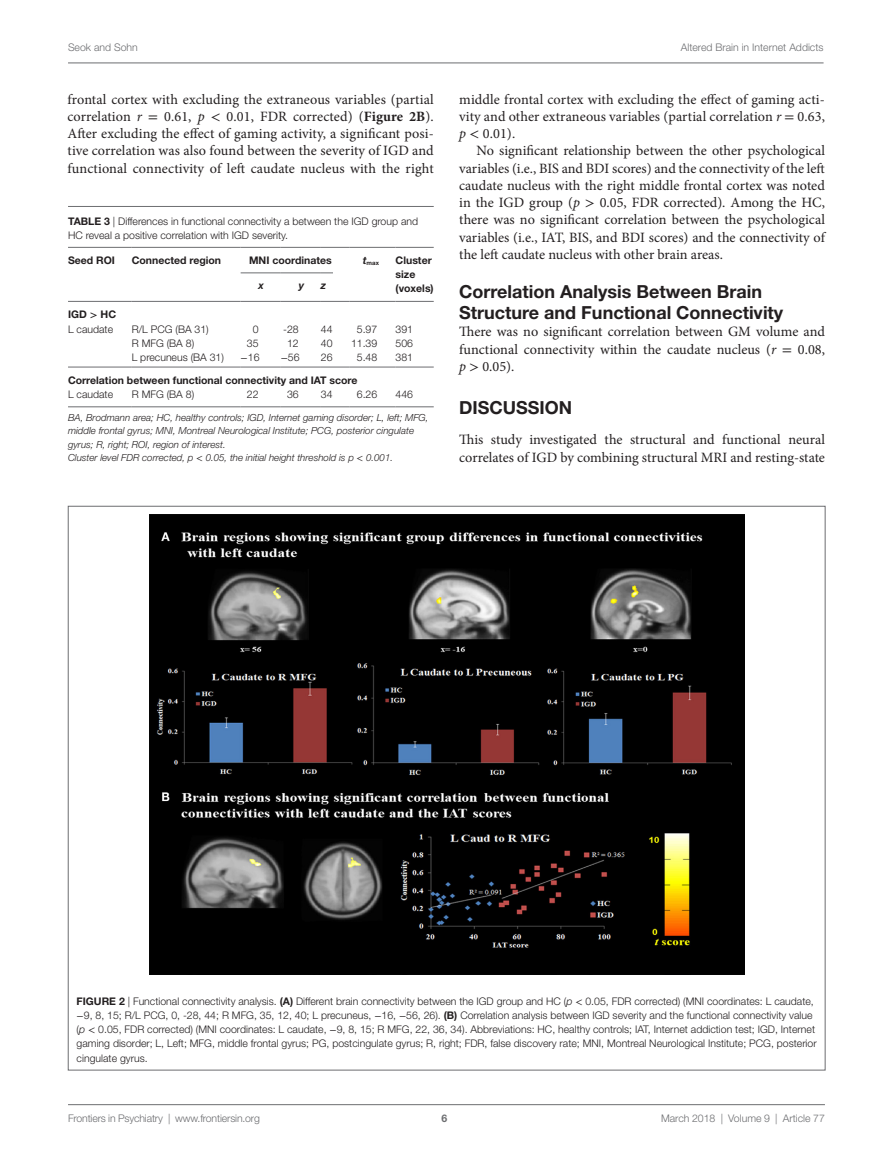
<style>
.page{position:relative;width:893px;height:1170px;background:#fff}
.page>*{position:absolute;margin:0;border:0;box-sizing:border-box;transform-origin:0 0}
.t1{font:700 18px/21px "Helvetica Neue LT Std";color:#231f20}
.t2{font:14.25px/17.2px "Minion Pro";color:#231f20;text-align:justify}
.t3{font:300 10.5px/14.2px "Helvetica Neue LT Std";color:#231f20}
.t4{font:300 10.5px "Helvetica Neue LT Std";color:#6c6d70}
.t5{font:700 10.5px/14.2px "Helvetica Neue LT Std";color:#231f20}
.t6{font:italic 700 10.5px "Helvetica Neue LT Std";color:#231f20}
.t7{font:700 10.5px "Helvetica Neue LT Std";color:#6c6d70}
.t8{font:italic 300 9.75px/13.5px "Helvetica Neue LT Std";color:#231f20}
.t9{font:700 6.15px "Helvetica Neue LT Std";color:#231f20}
.s1{font-style:italic}
.s2{font-family:"STIX General"}
.s3{font-weight:700}
.s4{font-family:"STIX General";font-weight:700}
.s5{font-family:"STIX General";font-weight:400}
.s6{font-family:"STIX General";font-weight:400;font-style:normal}
</style>
<div class="page">
<hr style="left:68px;top:206px;width:366px;height:1px;background:#6c6d70">
<hr style="left:68px;top:301px;width:64px;height:1px;background:#6c6d70">
<hr style="left:132px;top:301px;width:109px;height:1px;background:#6c6d70">
<hr style="left:349px;top:301px;width:47px;height:1px;background:#6c6d70">
<hr style="left:396px;top:301px;width:38px;height:1px;background:#6c6d70">
<hr style="left:68px;top:247px;width:64px;height:1px;background:#6c6d70">
<hr style="left:132px;top:247px;width:109px;height:1px;background:#6c6d70">
<hr style="left:241px;top:247px;width:40px;height:1px;background:#6c6d70">
<hr style="left:281px;top:247px;width:40px;height:1px;background:#6c6d70">
<svg style="left:321px;top:247px;width:28px;height:1px"></svg>
<hr style="left:349px;top:247px;width:47px;height:1px;background:#6c6d70">
<hr style="left:396px;top:247px;width:38px;height:1px;background:#6c6d70">
<hr style="left:241px;top:272px;width:40px;height:1px;background:#6c6d70">
<hr style="left:241px;top:301px;width:40px;height:1px;background:#6c6d70">
<hr style="left:281px;top:272px;width:40px;height:1px;background:#6c6d70">
<hr style="left:281px;top:301px;width:40px;height:1px;background:#6c6d70">
<svg style="left:321px;top:272px;width:12px;height:1px"></svg>
<svg style="left:321px;top:301px;width:28px;height:1px"></svg>
<hr style="left:68px;top:406px;width:64px;height:1px;background:#6c6d70">
<hr style="left:132px;top:406px;width:109px;height:1px;background:#6c6d70">
<hr style="left:241px;top:406px;width:40px;height:1px;background:#6c6d70">
<hr style="left:281px;top:406px;width:40px;height:1px;background:#6c6d70">
<svg style="left:321px;top:406px;width:28px;height:1px"></svg>
<hr style="left:349px;top:406px;width:47px;height:1px;background:#6c6d70">
<hr style="left:396px;top:406px;width:38px;height:1px;background:#6c6d70">
<hr style="left:68px;top:367px;width:64px;height:1px;background:#6c6d70">
<hr style="left:132px;top:367px;width:109px;height:1px;background:#6c6d70">
<hr style="left:241px;top:367px;width:40px;height:1px;background:#6c6d70">
<hr style="left:281px;top:367px;width:40px;height:1px;background:#6c6d70">
<svg style="left:321px;top:367px;width:28px;height:1px"></svg>
<hr style="left:349px;top:367px;width:47px;height:1px;background:#6c6d70">
<hr style="left:396px;top:367px;width:38px;height:1px;background:#6c6d70">
<hr style="left:68px;top:63px;width:756px;height:1px;background:#6c6d70">
<hr style="left:68px;top:1104px;width:757px;height:1px;background:#6c6d70">
<img style="left:149px;top:514px;width:595px;height:460px">
<p class="t4" style="left:68px;top:41px;width:71px">Seok and Sohn</p>
<p class="t4" style="left:681px;top:41px;width:144px">Altered Brain in Internet Addicts</p>
<p class="t2" style="left:68px;top:90px;width:368px">frontal cortex with excluding the extraneous variables (partial correlation <span class="s1">r</span> <span class="s2">=</span> 0.61, <span class="s1">p</span> <span class="s2">&lt;</span> 0.01, FDR corrected) (<span class="s3">Figure 2B</span>).<br>After excluding the effect of gaming activity, a significant posi&shy;tive correlation was also found between the severity of IGD and functional connectivity of left caudate nucleus with the right</p>
<p class="t2" style="left:459px;top:90px;width:367px">middle frontal cortex with excluding the effect of gaming acti&shy;vity and other extraneous variables (partial correlation <span class="s1">r</span> <span class="s2">=</span> 0.63, <span class="s1">p</span> <span class="s2">&lt;</span> 0.01).</p>
<p class="t2" style="left:459px;top:142px;width:367px;text-indent:17px">No significant relationship between the other psychological variables (i.e., BIS and BDI scores) and the connectivity of the left caudate nucleus with the right middle frontal cortex was noted in the IGD group (<span class="s1">p</span> <span class="s2">&gt;</span> 0.05, FDR corrected). Among the HC, there was no significant correlation between the psychological variables (i.e., IAT, BIS, and BDI scores) and the connectivity of the left caudate nucleus with other brain areas.</p>
<p class="t1" style="left:459px;top:280px;width:326px">Correlation Analysis Between Brain<br>Structure and Functional Connectivity</p>
<p class="t2" style="left:459px;top:323px;width:367px">There was no significant correlation between GM volume and functional connectivity within the caudate nucleus (<span class="s1">r</span> <span class="s2">=</span> 0.08, <span class="s1">p</span> <span class="s2">&gt;</span> 0.05).</p>
<p class="t1" style="left:459px;top:397px;width:112px">DISCUSSION</p>
<p class="t2" style="left:459px;top:431px;width:367px">This study investigated the structural and functional neural correlates of IGD by combining structural MRI and resting-state</p>
<p class="t3" style="left:68px;top:213px;width:352px"><span class="s3">Table 3</span> | Differences in functional connectivity a between the IGD group and<br>HC reveal a positive correlation with IGD severity.</p>
<p class="t5" style="left:68px;top:253px;width:47px">Seed ROI</p>
<p class="t5" style="left:132px;top:253px;width:91px">Connected region</p>
<p class="t5" style="left:249px;top:253px;width:84px">MNI coordinates</p>
<p class="t9" style="left:363px;top:259px;width:18px"><sup>t</sup>max</p>
<p class="t5" style="left:396px;top:253px;width:40px">Cluster size (voxels)</p>
<p class="t6" style="left:259px;top:279px;width:7px">x</p>
<p class="t6" style="left:299px;top:279px;width:7px">y</p>
<p class="t6" style="left:321px;top:279px;width:7px">z</p>
<p class="t3" style="left:68px;top:307px;width:47px"><span class="s3">IGD</span> <span class="s4">&gt;</span><span class="s3">HC<br></span>L caudate</p>
<p class="t3" style="left:132px;top:321px;width:79px">R/L PCG (BA 31)</p>
<p class="t3" style="left:253px;top:321px;width:7px">0</p>
<p class="t3" style="left:283px;top:321px;width:17px">-28</p>
<p class="t3" style="left:321px;top:321px;width:13px">44</p>
<p class="t3" style="left:357px;top:321px;width:22px">5.97</p>
<p class="t3" style="left:396px;top:321px;width:19px">391</p>
<p class="t3" style="left:132px;top:335px;width:64px">R MFG (BA 8)</p>
<p class="t3" style="left:247px;top:335px;width:13px">35</p>
<p class="t3" style="left:287px;top:335px;width:13px">12</p>
<p class="t3" style="left:321px;top:335px;width:13px">40</p>
<p class="t3" style="left:351px;top:335px;width:28px">11.39</p>
<p class="t3" style="left:396px;top:335px;width:19px">506</p>
<p class="t3" style="left:132px;top:350px;width:94px">L precuneus (BA 31)</p>
<p class="t3" style="left:241px;top:350px;width:20px"><span class="s5">−</span>16</p>
<p class="t3" style="left:281px;top:350px;width:20px"><span class="s5">−</span>56</p>
<p class="t3" style="left:321px;top:350px;width:13px">26</p>
<p class="t3" style="left:357px;top:350px;width:22px">5.48</p>
<p class="t3" style="left:396px;top:350px;width:19px">381</p>
<p class="t5" style="left:68px;top:372px;width:291px">Correlation between functional connectivity and IAT score</p>
<p class="t3" style="left:68px;top:386px;width:47px">L caudate</p>
<p class="t3" style="left:132px;top:386px;width:64px">R MFG (BA 8)</p>
<p class="t3" style="left:247px;top:386px;width:13px">22</p>
<p class="t3" style="left:287px;top:386px;width:13px">36</p>
<p class="t3" style="left:321px;top:386px;width:13px">34</p>
<p class="t3" style="left:357px;top:386px;width:22px">6.26</p>
<p class="t3" style="left:396px;top:386px;width:19px">446</p>
<p class="t8" style="left:68px;top:410px;width:362px">BA, Brodmann area; HC, healthy controls; IGD, Internet gaming disorder; L, left; MFG, middle frontal gyrus; MNI, Montreal Neurological Institute; PCG, posterior cingulate gyrus; R, right; ROI, region of interest.<br>Cluster level FDR corrected, p <span class="s6">&lt;</span> 0.05, the initial height threshold is p <span class="s6">&lt;</span> 0.001.</p>
<p class="t3" style="left:77px;top:993px;width:742px"><span class="s3">Figure 2</span> | Functional connectivity analysis. <span class="s3">(A)</span> Different brain connectivity between the IGD group and HC (<span class="s1">p</span> <span class="s5">&lt;</span> 0.05, FDR corrected) (MNI coordinates: L caudate, <span class="s5">−</span>9, 8, 15; R/L PCG, 0, -28, 44; R MFG, 35, 12, 40; L precuneus, <span class="s5">−</span>16, <span class="s5">−</span>56, 26). <span class="s3">(B)</span> Correlation analysis between IGD severity and the functional connectivity value (<span class="s1">p</span> <span class="s5">&lt;</span> 0.05, FDR corrected) (MNI coordinates: L caudate, <span class="s5">−</span>9, 8, 15; R MFG, 22, 36, 34). Abbreviations: HC, healthy controls; IAT, Internet addiction test; IGD, Internet gaming disorder; L, Left; MFG, middle frontal gyrus; PG, postcingulate gyrus; R, right; FDR, false discovery rate; MNI, Montreal Neurological Institute; PCG, posterior cingulate gyrus.</p>
<p class="t4" style="left:68px;top:1111px;width:193px">Frontiers in Psychiatry | www.frontiersin.org</p>
<p class="t4" style="left:661px;top:1111px;width:165px">March 2018 | Volume 9 | Article 77</p>
<p class="t7" style="left:441px;top:1111px;width:7px">6</p>
</div>
